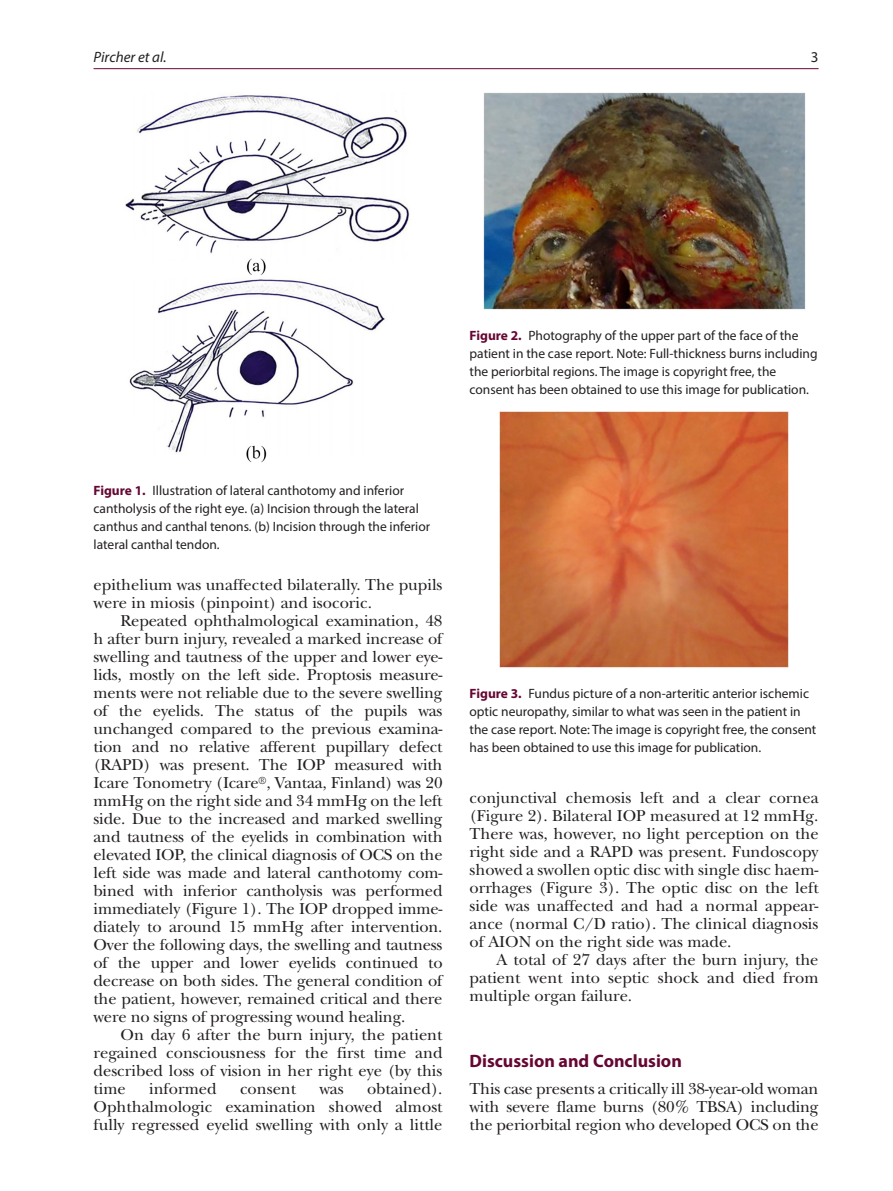
<style>
.page{position:relative;width:893px;height:1191px;background:#fff}
.page>*{position:absolute;margin:0;border:0;box-sizing:border-box;transform-origin:0 0}
.t1{font:700 18px "Myriad Pro";color:#650733}
.t2{font:16.5px/18px "New Baskerville Std";color:#231f20;text-align:justify}
.t3{font:italic 15px "Myriad Pro";color:#231f20}
.t4{font:15px "Myriad Pro";color:#231f20}
.t5{font:13.5px/18px "Myriad Pro";color:#231f20}
.s1{font-weight:700;color:#650733}
</style>
<div class="page">
<hr style="left:94px;top:68px;width:725px;height:1px;background:#650733">
<img style="left:125px;top:95px;width:284px;height:368px">
<img style="left:483px;top:92px;width:323px;height:218px">
<img style="left:499px;top:411px;width:290px;height:257px">
<p class="t3" style="left:94px;top:48px;width:75px">Pircher et al.</p>
<p class="t4" style="left:811px;top:48px;width:9px">3</p>
<p class="t5" style="left:470px;top:326px;width:350px"><span class="s1">Figure 2.</span> Photography of the upper part of the face of the patient in the case report. Note: Full-thickness burns including the periorbital regions. The image is copyright free, the consent has been obtained to use this image for publication.</p>
<p class="t5" style="left:94px;top:481px;width:338px"><span class="s1">Figure 1.</span> Illustration of lateral canthotomy and inferior cantholysis of the right eye. (a) Incision through the lateral canthus and canthal tenons. (b) Incision through the inferior lateral canthal tendon.</p>
<p class="t2" style="left:94px;top:576px;width:350px">epithelium was unaffected bilaterally. The pupils were in miosis (pinpoint) and isocoric.</p>
<p class="t2" style="left:94px;top:612px;width:351px;text-indent:27px">Repeated ophthalmological examination, 48 h after burn injury, revealed a marked increase of swelling and tautness of the upper and lower eye&shy;lids, mostly on the left side. Proptosis measure&shy;ments were not reliable due to the severe swelling of the eyelids. The status of the pupils was unchanged compared to the previous examina&shy;tion and no relative afferent pupillary defect (RAPD) was present. The IOP measured with Icare Tonometry (Icare<sup>®</sup>, Vantaa, Finland) was 20 mmHg on the right side and 34 mmHg on the left side. Due to the increased and marked swelling and tautness of the eyelids in combination with elevated IOP, the clinical diagnosis of OCS on the left side was made and lateral canthotomy com&shy;bined with inferior cantholysis was performed immediately (Figure 1). The IOP dropped imme&shy;diately to around 15 mmHg after intervention.<br>Over the following days, the swelling and tautness of the upper and lower eyelids continued to decrease on both sides. The general condition of the patient, however, remained critical and there were no signs of progressing wound healing.</p>
<p class="t2" style="left:94px;top:1026px;width:351px;text-indent:27px">On day 6 after the burn injury, the patient regained consciousness for the first time and described loss of vision in her right eye (by this time</p>
<p class="t2" style="left:94px;top:1080px;width:351px;text-indent:273px">obtained).<br>Ophthalmologic examination showed almost fully regressed eyelid swelling with only a little</p>
<p class="t2" style="left:149px;top:1080px;width:69px">informed</p>
<p class="t2" style="left:240px;top:1080px;width:58px">consent</p>
<p class="t2" style="left:319px;top:1080px;width:26px">was</p>
<p class="t5" style="left:470px;top:684px;width:348px"><span class="s1">Figure 3.</span> Fundus picture of a non-arteritic anterior ischemic optic neuropathy, similar to what was seen in the patient in the case report. Note: The image is copyright free, the consent has been obtained to use this image for publication.</p>
<p class="t2" style="left:470px;top:788px;width:351px">conjunctival chemosis left and a clear cornea (Figure 2). Bilateral IOP measured at 12 mmHg.<br>There was, however, no light perception on the right side and a RAPD was present. Fundoscopy showed a swollen optic disc with single disc haem&shy;orrhages (Figure 3). The optic disc on the left side was unaffected and had a normal appear&shy;ance (normal C/D ratio). The clinical diagnosis of AION on the right side was made.</p>
<p class="t2" style="left:470px;top:950px;width:350px;text-indent:27px">A total of 27 days after the burn injury, the patient went into septic shock and died from multiple organ failure.</p>
<p class="t1" style="left:470px;top:1048px;width:214px">Discussion and Conclusion</p>
<p class="t2" style="left:470px;top:1079px;width:351px">This case presents a critically ill 38-year-old woman with severe flame burns (80% TBSA) including the periorbital region who developed OCS on the</p>
</div>
